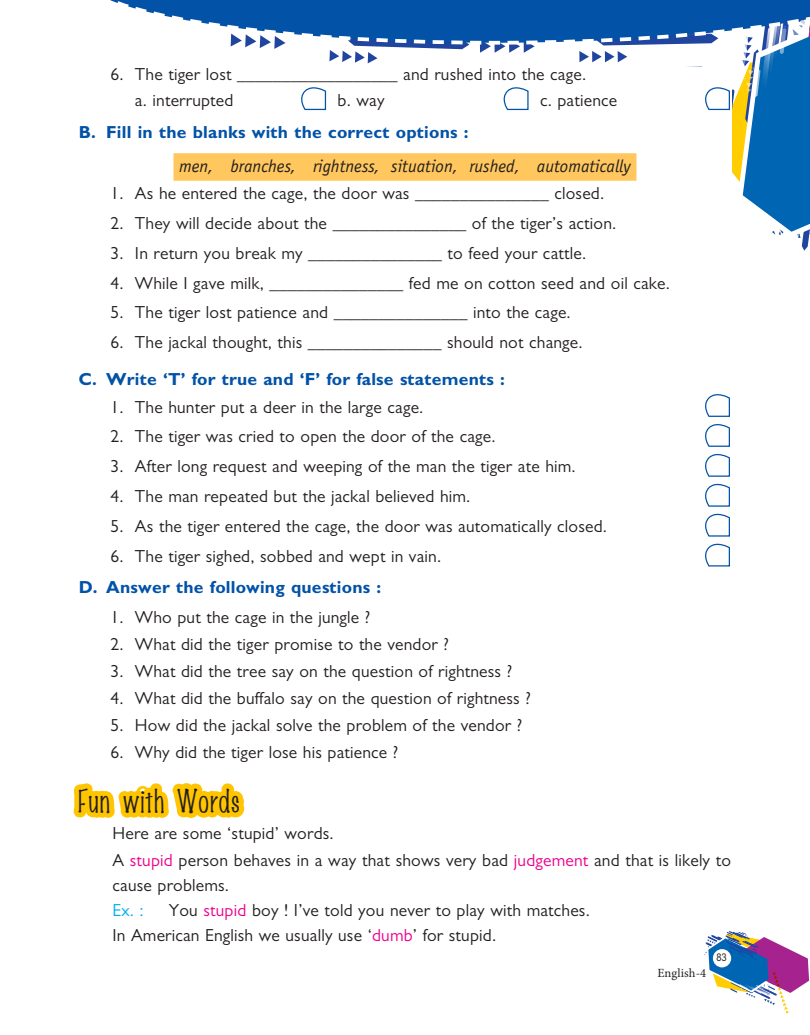
<style>
.page{position:relative;width:810px;height:1035px;background:#fff}
.page>*{position:absolute;margin:0;border:0;box-sizing:border-box;transform-origin:0 0}
.t1{font:28.75px "Marker Fine Point";letter-spacing:.04em;color:#241f1f;scale:1.1 1}
.t2{font:17.5px/26.1px "Gill Sans MT Pro";letter-spacing:.01em;color:#241f1f}
.t3{font:700 17.5px "Gill Sans MT Pro";letter-spacing:.01em;color:#0252a7}
.t4{font:italic 17.5px "Officina Sans";color:#241f1f}
.t5{font:17.5px "Gill Sans MT Pro";color:#00aeef}
.t6{font:12.5px "Minion Pro";letter-spacing:.01em;color:#241f1f}
.t7{font:10px "B Preplay";color:#241f1f}
.s1{color:#ee008c}
</style>
<div class="page">
<svg style="left:705px;top:931px;width:104px;height:83px"></svg>
<div style="left:713px;top:949px;width:18px;height:18px;background:#fff;border-radius:50%"></div>
<svg style="left:110px;top:0;width:700px;height:251px"></svg>
<svg style="left:705px;top:394px;width:25px;height:173px"></svg>
<svg style="left:73px;top:783px;width:172px;height:35px"></svg>
<p class="t2" style="left:135px;top:60px;width:453px;text-indent:-25px">6. The tiger lost __________________ and rushed into the cage. a. interrupted</p>
<p class="t2" style="left:338px;top:87px;width:49px">b. way</p>
<p class="t2" style="left:540px;top:87px;width:79px">c. patience</p>
<p class="t3" style="left:79px;top:121px;width:391px">B. Fill in the blanks with the correct options :</p>
<p class="t4" style="left:179px;top:156px;width:453px">men, branches, rightness, situation, rushed, automatically</p>
<p class="t2" style="left:110px;top:180px;width:495px">1. As he entered the cage, the door was _______________ closed.</p>
<p class="t2" style="left:110px;top:210px;width:507px">2. They will decide about the _______________ of the tiger’s action.</p>
<p class="t2" style="left:110px;top:239px;width:477px">3. In return you break my _______________ to feed your cattle.</p>
<p class="t2" style="left:110px;top:269px;width:561px">4. While I gave milk, _______________ fed me on cotton seed and oil cake.</p>
<p class="t2" style="left:110px;top:299px;width:462px">5. The tiger lost patience and _______________ into the cage.</p>
<p class="t2" style="left:110px;top:329px;width:474px">6. The jackal thought, this _______________ should not change.</p>
<p class="t3" style="left:79px;top:368px;width:428px">C. Write ‘T’ for true and ‘F’ for false statements :</p>
<p class="t2" style="left:110px;top:393px;width:315px">1. The hunter put a deer in the large cage.</p>
<p class="t2" style="left:110px;top:423px;width:387px">2. The tiger was cried to open the door of the cage.</p>
<p class="t2" style="left:110px;top:453px;width:467px">3. After long request and weeping of the man the tiger ate him.</p>
<p class="t2" style="left:110px;top:483px;width:362px">4. The man repeated but the jackal believed him.</p>
<p class="t2" style="left:110px;top:513px;width:498px">5. As the tiger entered the cage, the door was automatically closed.</p>
<p class="t2" style="left:110px;top:543px;width:332px">6. The tiger sighed, sobbed and wept in vain.</p>
<p class="t3" style="left:79px;top:576px;width:304px">D. Answer the following questions :</p>
<p class="t2" style="left:110px;top:604px;width:261px">1. Who put the cage in the jungle ?</p>
<p class="t2" style="left:110px;top:631px;width:340px">2. What did the tiger promise to the vendor ?</p>
<p class="t2" style="left:110px;top:658px;width:403px">3. What did the tree say on the question of rightness ?</p>
<p class="t2" style="left:110px;top:685px;width:422px">4. What did the buffalo say on the question of rightness ?</p>
<p class="t2" style="left:110px;top:712px;width:413px">5. How did the jackal solve the problem of the vendor ?</p>
<p class="t2" style="left:110px;top:739px;width:289px">6. Why did the tiger lose his patience ?</p>
<h1 class="t1" style="left:79px;top:783px;width:148px">Fun with Words</h1>
<p class="t2" style="left:113px;top:819px;width:620px;line-height:26.8px">Here are some ‘stupid’ words.<br>A <span class="s1">stupid</span> person behaves in a way that shows very bad <span class="s1">judgement</span> and that is likely to</p>
<p class="t2" style="left:112px;top:871px;width:118px">cause problems.</p>
<p class="t5" style="left:112px;top:899px;width:33px">Ex. :</p>
<p class="t2" style="left:113px;top:897px;width:479px;line-height:25px;text-indent:56px">You <span class="s1">stupid</span> boy ! I’ve told you never to play with matches.<br>In American English we usually use ‘<span class="s1">dumb</span>’ for stupid.</p>
<p class="t6" style="left:657px;top:965px;width:50px">English-4</p>
<p class="t7" style="left:717px;top:952px;width:12px">83</p>
</div>
